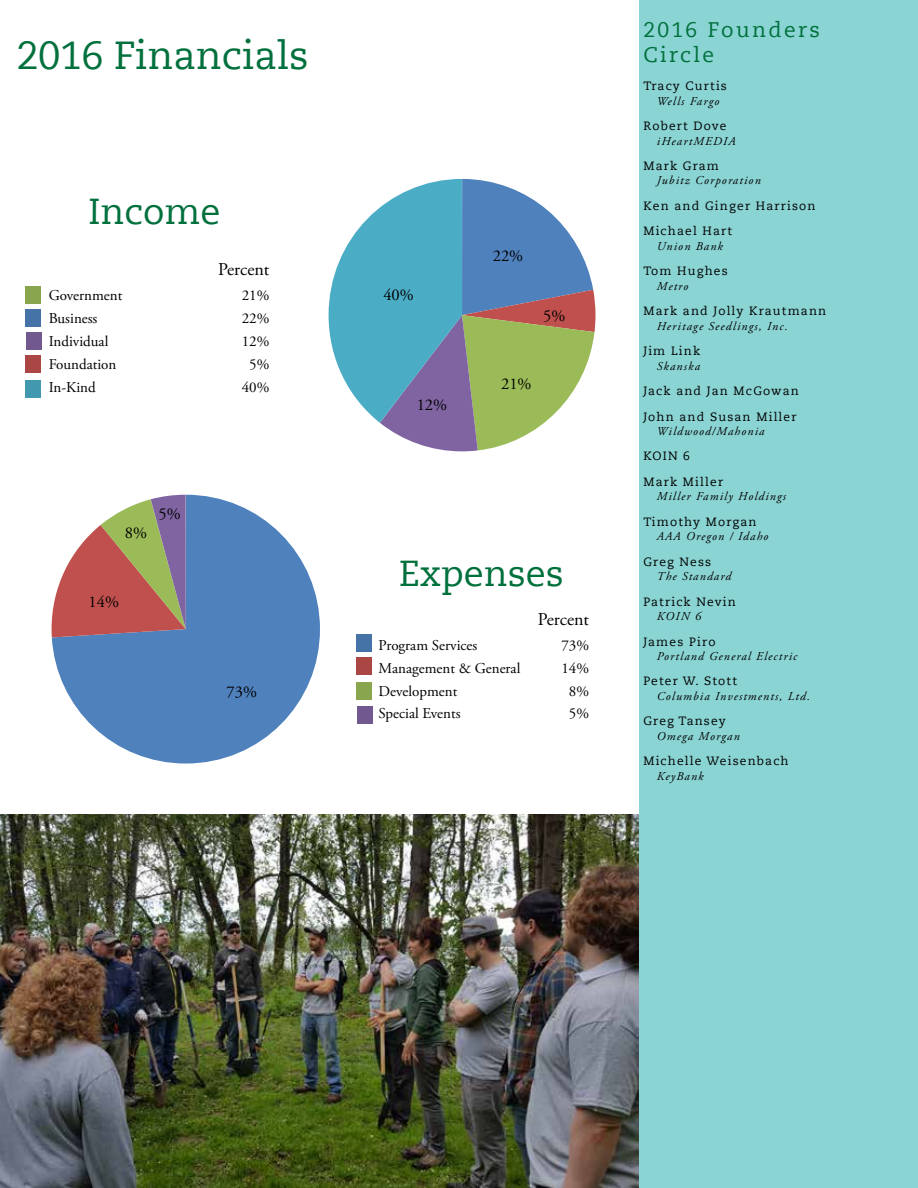
<style>
.page{position:relative;width:918px;height:1188px;background:#fff}
.page>*{position:absolute;margin:0;border:0;box-sizing:border-box;transform-origin:0 0}
.t1{font:39px "Caecilia LT Std";color:#00703c}
.t2{font:36px "Caecilia LT Std";color:#00703c}
.t3{font:21px/25.2px "Caecilia LT Std";letter-spacing:.115em;color:#00703c}
.t4{font:18px "Adobe Garamond Pro";color:#000}
.t5{font:16.5px "Adobe Garamond Pro";color:#000}
.t6{font:15px "Adobe Garamond Pro";color:#000}
.t7{font:12px/25.5px "Caecilia LT Std";letter-spacing:.1em;color:#000}
.t8{font:italic 12px "Adobe Garamond Pro";letter-spacing:.1em;color:#000}
</style>
<div class="page">
<svg style="left:328px;top:178px;width:268px;height:274px"></svg>
<svg style="left:51px;top:494px;width:269px;height:270px"></svg>
<div style="left:26px;top:309px;width:15px;height:17px;background:#4572a7"></div>
<div style="left:26px;top:356px;width:15px;height:17px;background:#aa4643"></div>
<div style="left:26px;top:287px;width:15px;height:17px;background:#89a54e"></div>
<div style="left:26px;top:333px;width:16px;height:17px;background:#71588f"></div>
<div style="left:26px;top:380px;width:15px;height:18px;background:#4198af"></div>
<div style="left:639px;top:0;width:279px;height:1188px;background:#8ad4d3"></div>
<img style="left:0;top:815px;width:639px;height:373px">
<div style="left:356px;top:683px;width:15px;height:17px;background:#89a54e"></div>
<div style="left:356px;top:634px;width:15px;height:17px;background:#4572a7"></div>
<div style="left:356px;top:657px;width:15px;height:17px;background:#aa4643"></div>
<div style="left:357px;top:707px;width:16px;height:17px;background:#71588f"></div>
<h1 class="t1" style="left:17px;top:32px;width:293px">2016 Financials</h1>
<h2 class="t2" style="left:89px;top:190px;width:134px">Income</h2>
<h3 class="t4" style="left:218px;top:259px;width:53px">Percent</h3>
<p class="t6" style="left:49px;top:287px;width:75px">Government</p>
<p class="t6" style="left:242px;top:287px;width:29px">21%</p>
<p class="t6" style="left:49px;top:309px;width:50px">Business</p>
<p class="t6" style="left:242px;top:309px;width:29px">22%</p>
<p class="t6" style="left:49px;top:332px;width:61px">Individual</p>
<p class="t6" style="left:242px;top:332px;width:29px">12%</p>
<p class="t6" style="left:49px;top:355px;width:69px">Foundation</p>
<p class="t6" style="left:249px;top:355px;width:22px">5%</p>
<p class="t6" style="left:49px;top:378px;width:49px">In-Kind</p>
<p class="t6" style="left:242px;top:378px;width:29px">40%</p>
<h3 class="t5" style="left:125px;top:523px;width:24px">8%</h3>
<h3 class="t5" style="left:158px;top:504px;width:24px">5%</h3>
<h3 class="t5" style="left:89px;top:592px;width:32px">14%</h3>
<h3 class="t5" style="left:227px;top:682px;width:32px">73%</h3>
<h3 class="t5" style="left:383px;top:285px;width:32px">40%</h3>
<h3 class="t5" style="left:417px;top:394px;width:32px">12%</h3>
<h3 class="t5" style="left:493px;top:246px;width:32px">22%</h3>
<h3 class="t5" style="left:543px;top:306px;width:24px">5%</h3>
<h3 class="t5" style="left:501px;top:374px;width:32px">21%</h3>
<h2 class="t2" style="left:399px;top:553px;width:166px">Expenses</h2>
<h3 class="t4" style="left:538px;top:608px;width:53px">Percent</h3>
<p class="t6" style="left:379px;top:636px;width:100px">Program Services</p>
<p class="t6" style="left:561px;top:636px;width:29px">73%</p>
<p class="t6" style="left:379px;top:659px;width:143px">Management &amp; General</p>
<p class="t6" style="left:561px;top:659px;width:29px">14%</p>
<p class="t6" style="left:379px;top:682px;width:80px">Development</p>
<p class="t6" style="left:569px;top:682px;width:22px">8%</p>
<p class="t6" style="left:379px;top:705px;width:83px">Special Events</p>
<p class="t6" style="left:569px;top:705px;width:22px">5%</p>
<h3 class="t3" style="left:643px;top:17px;width:178px">2016 Founders<br>Circle</h3>
<p class="t7" style="left:643px;top:74px;width:85px">Tracy Curtis</p>
<p class="t8" style="left:657px;top:94px;width:64px">Wells Fargo</p>
<p class="t7" style="left:643px;top:113px;width:85px">Robert Dove</p>
<p class="t8" style="left:657px;top:134px;width:80px">iHeartMEDIA</p>
<p class="t7" style="left:643px;top:153px;width:77px">Mark Gram</p>
<p class="t8" style="left:657px;top:173px;width:105px">Jubitz Corporation</p>
<p class="t7" style="left:643px;top:193px;width:174px">Ken and Ginger Harrison<br>Michael Hart</p>
<p class="t8" style="left:657px;top:239px;width:68px">Union Bank</p>
<p class="t7" style="left:643px;top:259px;width:86px">Tom Hughes</p>
<p class="t8" style="left:657px;top:279px;width:33px">Metro</p>
<p class="t7" style="left:643px;top:299px;width:184px">Mark and Jolly Krautmann</p>
<p class="t8" style="left:657px;top:319px;width:132px">Heritage Seedlings, Inc.</p>
<p class="t7" style="left:643px;top:338px;width:58px">Jim Link</p>
<p class="t8" style="left:657px;top:359px;width:45px">Skanska</p>
<p class="t7" style="left:643px;top:378px;width:157px">Jack and Jan McGowan<br>John and Susan Miller</p>
<p class="t8" style="left:657px;top:424px;width:109px">Wildwood/Mahonia</p>
<p class="t7" style="left:643px;top:444px;width:81px">KOIN 6<br>Mark Miller</p>
<p class="t8" style="left:657px;top:489px;width:131px">Miller Family Holdings</p>
<p class="t7" style="left:643px;top:509px;width:115px">Timothy Morgan</p>
<p class="t8" style="left:657px;top:529px;width:113px">AAA Oregon / Idaho</p>
<p class="t7" style="left:643px;top:549px;width:69px">Greg Ness</p>
<p class="t8" style="left:657px;top:569px;width:76px">The Standard</p>
<p class="t7" style="left:643px;top:589px;width:94px">Patrick Nevin</p>
<p class="t8" style="left:657px;top:609px;width:46px">KOIN 6</p>
<p class="t7" style="left:643px;top:629px;width:74px">James Piro</p>
<p class="t8" style="left:657px;top:649px;width:142px">Portland General Electric</p>
<p class="t7" style="left:643px;top:669px;width:95px">Peter W. Stott</p>
<p class="t8" style="left:657px;top:689px;width:155px">Columbia Investments, Ltd.</p>
<p class="t7" style="left:643px;top:709px;width:84px">Greg Tansey</p>
<p class="t8" style="left:657px;top:729px;width:84px">Omega Morgan</p>
<p class="t7" style="left:643px;top:749px;width:147px">Michelle Weisenbach</p>
<p class="t8" style="left:657px;top:769px;width:48px">KeyBank</p>
</div>
